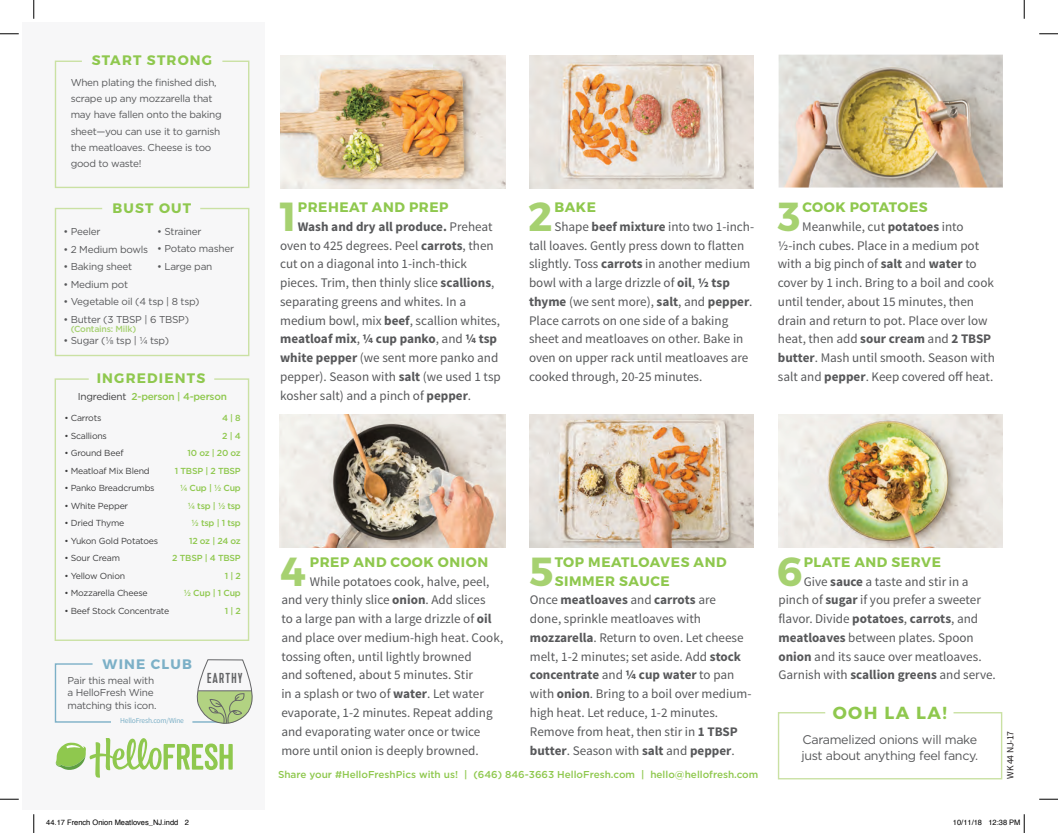
<style>
.page{position:relative;width:1058px;height:833px;background:#fff}
.page>*{position:absolute;margin:0;border:0;box-sizing:border-box;transform-origin:0 0}
.t1{font:700 40.5px "Montserrat";color:#a6d170}
.t2{font:700 17.5px "Montserrat";letter-spacing:.085em;color:#8fc84e}
.t3{font:14.38px "Kapra";letter-spacing:.08em;color:#636466}
.t4{font:700 13.75px/18.8px "Montserrat";letter-spacing:.04em;color:#8fc84e}
.t5{font:700 13.75px "Montserrat";letter-spacing:.085em;color:#8fc84e}
.t6{font:700 13.75px "Montserrat";letter-spacing:.085em;color:#7cb0c7}
.t7{font:13.12px/18.8px "Source Sans Pro";color:#57585a}
.t8{font:12.5px/16.8px "Gotham";letter-spacing:-.025em;color:#57585a}
.t9{font:10px/16.2px "Gotham";letter-spacing:-.025em;color:#57585a}
.t10{font:500 10px "Gotham";color:#8fc84e}
.t11{font:500 10px "Gotham";letter-spacing:-.025em;color:#8fc84e}
.t12{font:9.62px "Source Sans Pro";letter-spacing:-.025em;color:#231f20}
.t13{font:8.75px "Gotham";letter-spacing:-.025em;color:#3e3e3f}
.t14{font:500 8.75px/17.5px "Gotham";letter-spacing:-.025em;color:#8fc84e;text-align:right}
.t15{font:500 8.75px "Gotham";letter-spacing:-.025em;color:#a6d170}
.t16{font:7.5px "Helvetica";color:#000}
.t17{font:7.5px "Source Sans Pro";letter-spacing:-.025em;color:#7cb0c7}
.s1{font-weight:400;color:#3e3e3f}
.s2{font-weight:700}
</style>
<div class="page">
<div style="left:23px;top:23px;width:242px;height:787px;background:#f7f7f8"></div>
<img style="left:281px;top:55px;width:224px;height:133px">
<img style="left:529px;top:55px;width:225px;height:133px">
<img style="left:529px;top:414px;width:224px;height:133px">
<img style="left:280px;top:414px;width:225px;height:133px">
<img style="left:778px;top:55px;width:224px;height:132px">
<img style="left:778px;top:414px;width:224px;height:133px">
<svg style="left:54px;top:207px;width:196px;height:150px"></svg>
<svg style="left:54px;top:378px;width:196px;height:263px"></svg>
<svg style="left:54px;top:60px;width:196px;height:128px"></svg>
<hr style="left:193px;top:721px;width:35px;height:1px;background:#7cb0c7">
<svg style="left:54px;top:663px;width:57px;height:60px"></svg>
<svg style="left:197px;top:659px;width:55px;height:64px"></svg>
<svg style="left:56px;top:738px;width:177px;height:39px"></svg>
<svg style="left:777px;top:712px;width:226px;height:68px"></svg>
<svg style="left:0;top:33px;width:19px;height:2px"></svg>
<svg style="left:1039px;top:33px;width:19px;height:2px"></svg>
<svg style="left:0;top:798px;width:19px;height:2px"></svg>
<svg style="left:1039px;top:798px;width:19px;height:2px"></svg>
<svg style="left:33px;top:0;width:2px;height:19px"></svg>
<svg style="left:33px;top:814px;width:2px;height:19px"></svg>
<svg style="left:1023px;top:0;width:2px;height:19px"></svg>
<svg style="left:1023px;top:814px;width:2px;height:19px"></svg>
<p class="t5" style="left:92px;top:52px;width:122px">START STRONG</p>
<p class="t9" style="left:71px;top:74px;width:153px">When plating the finished dish, scrape up any mozzarella that may have fallen onto the baking sheet—you can use it to garnish the meatloaves. Cheese is too good to waste!</p>
<p class="t4" style="left:113px;top:198px;width:80px">BUST OUT</p>
<p class="t9" style="left:63px;top:223px;width:39px">• Peeler</p>
<p class="t9" style="left:63px;top:241px;width:86px">• 2 Medium bowls</p>
<p class="t9" style="left:63px;top:258px;width:70px">• Baking sheet</p>
<p class="t9" style="left:63px;top:276px;width:66px">• Medium pot</p>
<p class="t9" style="left:63px;top:293px;width:138px">• Vegetable oil (4 tsp | 8 tsp)</p>
<p class="t9" style="left:63px;top:311px;width:127px">• Butter (3 TBSP | 6 TBSP)</p>
<p class="t15" style="left:71px;top:323px;width:67px">(Contains: Milk)</p>
<p class="t9" style="left:63px;top:332px;width:107px">• Sugar (⅛ tsp | ¼ tsp)</p>
<p class="t9" style="left:157px;top:223px;width:46px">• Strainer</p>
<p class="t9" style="left:157px;top:240px;width:78px">• Potato masher</p>
<p class="t9" style="left:157px;top:257px;width:57px">• Large pan</p>
<p class="t5" style="left:97px;top:369px;width:110px">INGREDIENTS</p>
<p class="t11" style="left:78px;top:390px;width:151px"><span class="s1">Ingredient</span> 2-person | 4-person</p>
<p class="t14" style="left:172px;top:409px;width:70px">4 | 8<br>2 | 4<br>10 oz | 20 oz<br>1 TBSP | 2 TBSP ¼ Cup | ½ Cup ¼ tsp | ½ tsp<br>½ tsp | 1 tsp<br>12 oz | 24 oz<br>2 TBSP | 4 TBSP<br>1 | 2<br>½ Cup | 1 Cup<br>1 | 2</p>
<p class="t13" style="left:64px;top:412px;width:39px">• Carrots</p>
<p class="t13" style="left:64px;top:430px;width:44px">• Scallions</p>
<p class="t13" style="left:64px;top:447px;width:61px">• Ground Beef</p>
<p class="t13" style="left:64px;top:465px;width:87px">• Meatloaf Mix Blend</p>
<p class="t13" style="left:64px;top:482px;width:92px">• Panko Breadcrumbs</p>
<p class="t13" style="left:64px;top:500px;width:65px">• White Pepper</p>
<p class="t13" style="left:64px;top:517px;width:61px">• Dried Thyme</p>
<p class="t13" style="left:64px;top:535px;width:95px">• Yukon Gold Potatoes</p>
<p class="t13" style="left:64px;top:552px;width:57px">• Sour Cream</p>
<p class="t13" style="left:64px;top:570px;width:62px">• Yellow Onion</p>
<p class="t13" style="left:64px;top:587px;width:85px">• Mozzarella Cheese</p>
<p class="t13" style="left:64px;top:605px;width:106px">• Beef Stock Concentrate</p>
<p class="t6" style="left:103px;top:655px;width:91px">WINE CLUB</p>
<p class="t9" style="left:68px;top:673px;width:90px;line-height:12.5px">Pair this meal with a HelloFresh Wine matching this icon.</p>
<p class="t17" style="left:120px;top:716px;width:65px">HelloFresh.com/Wine</p>
<p class="t3" style="left:207px;top:669px;width:37px">EARTHY</p>
<h1 class="t1" style="left:280px;top:191px;width:18px">1</h1>
<p class="t4" style="left:298px;top:198px;width:152px">PREHEAT AND PREP</p>
<p class="t7" style="left:280px;top:217px;width:222px;text-indent:18px"><span class="s2">Wash and dry all produce.</span> Preheat oven to 425 degrees. Peel <span class="s2">carrots</span>, then cut on a diagonal into 1-inch-thick pieces. Trim, then thinly slice <span class="s2">scallions</span>, separating greens and whites. In a medium bowl, mix <span class="s2">beef</span>, scallion whites, <span class="s2">meatloaf mix</span>, <span class="s2">¼ cup panko</span>, and <span class="s2">¼ tsp white pepper</span> (we sent more panko and pepper). Season with <span class="s2">salt</span> (we used 1 tsp kosher salt) and a pinch of <span class="s2">pepper</span>.</p>
<h1 class="t1" style="left:528px;top:191px;width:26px">2</h1>
<p class="t4" style="left:554px;top:198px;width:43px">BAKE</p>
<p class="t7" style="left:529px;top:217px;width:227px;text-indent:25px">Shape <span class="s2">beef mixture</span> into two 1-inch&shy;tall loaves. Gently press down to flatten slightly. Toss <span class="s2">carrots</span> in another medium bowl with a large drizzle of <span class="s2">oil</span>, <span class="s2">½ tsp thyme</span> (we sent more), <span class="s2">salt</span>, and <span class="s2">pepper</span>.<br>Place carrots on one side of a baking sheet and meatloaves on other. Bake in oven on upper rack until meatloaves are cooked through, 20-25 minutes.</p>
<h1 class="t1" style="left:778px;top:191px;width:24px">3</h1>
<p class="t4" style="left:802px;top:198px;width:127px">COOK POTATOES</p>
<p class="t7" style="left:778px;top:217px;width:218px;text-indent:24px">Meanwhile, cut <span class="s2">potatoes</span> into ½-inch cubes. Place in a medium pot with a big pinch of <span class="s2">salt</span> and <span class="s2">water</span> to cover by 1 inch. Bring to a boil and cook until tender, about 15 minutes, then drain and return to pot. Place over low heat, then add <span class="s2">sour cream</span> and <span class="s2">2 TBSP butter</span>. Mash until smooth. Season with salt and <span class="s2">pepper</span>. Keep covered off heat.</p>
<h1 class="t1" style="left:280px;top:546px;width:27px">4</h1>
<p class="t4" style="left:310px;top:552px;width:180px">PREP AND COOK ONION</p>
<p class="t7" style="left:281px;top:572px;width:223px;text-indent:28px">While potatoes cook, halve, peel, and very thinly slice <span class="s2">onion</span>. Add slices<br>to a large pan with a large drizzle of <span class="s2">oil </span>and place over medium-high heat. Cook, tossing often, until lightly browned<br>and softened, about 5 minutes. Stir<br>in a splash or two of <span class="s2">water</span>. Let water evaporate, 1-2 minutes. Repeat adding and evaporating water once or twice more until onion is deeply browned.</p>
<h1 class="t1" style="left:529px;top:546px;width:26px">5</h1>
<p class="t4" style="left:555px;top:552px;width:173px">TOP MEATLOAVES AND<br>SIMMER SAUCE</p>
<p class="t7" style="left:530px;top:591px;width:223px">Once <span class="s2">meatloaves</span> and <span class="s2">carrots</span> are<br>done, sprinkle meatloaves with <span class="s2">mozzarella</span>. Return to oven. Let cheese melt, 1-2 minutes; set aside. Add <span class="s2">stock concentrate</span> and <span class="s2">¼ cup water</span> to pan with <span class="s2">onion</span>. Bring to a boil over medium&shy;high heat. Let reduce, 1-2 minutes.<br>Remove from heat, then stir in <span class="s2">1 TBSP butter</span>. Season with <span class="s2">salt</span> and <span class="s2">pepper</span>.</p>
<p class="t10" style="left:278px;top:767px;width:482px">Share your #HelloFreshPics with us! | (646) 846-3663 HelloFresh.com | hello@hellofresh.com</p>
<h1 class="t1" style="left:776px;top:546px;width:27px">6</h1>
<p class="t4" style="left:803px;top:552px;width:139px">PLATE AND SERVE</p>
<p class="t7" style="left:778px;top:572px;width:219px;text-indent:25px">Give <span class="s2">sauce</span> a taste and stir in a pinch of <span class="s2">sugar</span> if you prefer a sweeter flavor. Divide <span class="s2">potatoes</span>, <span class="s2">carrots</span>, and <span class="s2">meatloaves</span> between plates. Spoon <span class="s2">onion</span> and its sauce over meatloaves.<br>Garnish with <span class="s2">scallion greens</span> and serve.</p>
<h2 class="t2" style="left:832px;top:702px;width:115px">OOH LA LA!</h2>
<p class="t8" style="left:801px;top:730px;width:178px">Caramelized onions will make just about anything feel fancy.</p>
<p class="t12" style="left:1004px;top:778px;width:49px;rotate:-90deg">WK 44 NJ-17</p>
<p class="t16" style="left:46px;top:817px;width:144px">44.17 French Onion Meatloves_NJ.indd 2</p>
<p class="t16" style="left:953px;top:817px;width:69px">10/11/18 12:38 PM</p>
</div>
